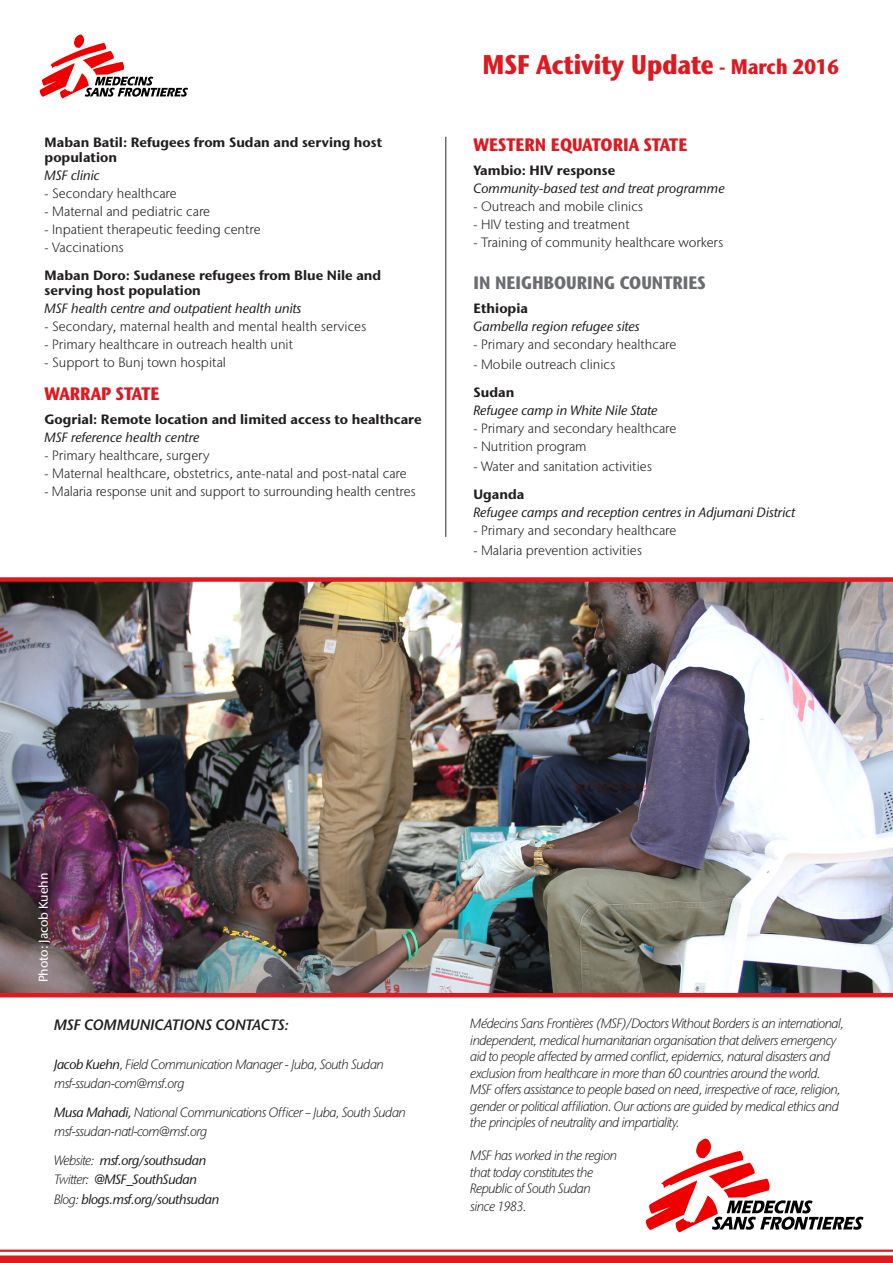
<style>
.page{position:relative;width:893px;height:1263px;background:#fff}
.page>*{position:absolute;margin:0;border:0;box-sizing:border-box;transform-origin:0 0}
.t1{font:800 condensed 27px "Stone Sans IIITC Std";color:#de1920}
.t2{font:800 condensed 18px "Stone Sans IIITC Std";color:#de1920}
.t3{font:800 condensed 18px "Stone Sans IIITC Std";color:#6c6d71}
.t4{font:italic 600 15px "Stone Sans IIITC Std";color:#231f20}
.t5{font:italic 300 13.5px/16.5px "Stone Sans IIITC Std";letter-spacing:-.03em;color:#231f20}
.t6{font:300 13.5px "Stone Sans IIITC Std";color:#231f20}
.t7{font:italic 500 13.5px "Stone Sans IIITC Std";color:#231f20}
.t8{font:700 13.5px/15px "Stone Sans IIITC Std";color:#231f20}
.t9{font:italic 500 13.5px "Stone Sans IIITC Std";letter-spacing:-.03em;color:#231f20}
.t10{font:500 12.75px "Stone Sans IIITC Std";letter-spacing:-.01em;color:#fff}
.s1{font-size:21px}
.s2{font-weight:500}
.s3{font-weight:300}
</style>
<div class="page">
<img style="left:0;top:582px;width:893px;height:411px">
<hr style="left:0;top:993px;width:893px;height:4px;background:#de1920">
<svg style="left:646px;top:1138px;width:217px;height:94px"></svg>
<div style="left:0;top:1255px;width:893px;height:8px;background:#de1920"></div>
<hr style="left:0;top:1249px;width:893px;height:3px;background:#de1920">
<hr style="left:445px;top:137px;width:1px;height:400px;background:#6c6d71">
<svg style="left:40px;top:34px;width:148px;height:64px"></svg>
<div style="left:0;top:577px;width:893px;height:5px;background:#de1920"></div>
<p class="t8" style="left:45px;top:134px;width:339px">Maban Batil: Refugees from Sudan and serving host population</p>
<p class="t7" style="left:45px;top:166px;width:56px">MSF clinic</p>
<p class="t6" style="left:45px;top:185px;width:134px">- Secondary healthcare</p>
<p class="t6" style="left:45px;top:203px;width:167px">- Maternal and pediatric care</p>
<p class="t6" style="left:45px;top:221px;width:218px">- Inpatient therapeutic feeding centre</p>
<p class="t6" style="left:45px;top:239px;width:81px">- Vaccinations</p>
<p class="t8" style="left:45px;top:268px;width:338px">Maban Doro: Sudanese refugees from Blue Nile and serving host population</p>
<p class="t7" style="left:45px;top:300px;width:258px">MSF health centre and outpatient health units</p>
<p class="t6" style="left:45px;top:318px;width:323px">- Secondary, maternal health and mental health services</p>
<p class="t6" style="left:45px;top:336px;width:250px">- Primary healthcare in outreach health unit</p>
<p class="t6" style="left:45px;top:354px;width:183px">- Support to Bunj town hospital</p>
<p class="t2" style="left:45px;top:382px;width:116px">WARRAP STATE</p>
<p class="t8" style="left:45px;top:412px;width:379px">Gogrial: Remote location and limited access to healthcare</p>
<p class="t7" style="left:45px;top:429px;width:156px">MSF reference health centre</p>
<p class="t6" style="left:45px;top:447px;width:167px">- Primary healthcare, surgery</p>
<p class="t6" style="left:45px;top:465px;width:364px">- Maternal healthcare, obstetrics, ante-natal and post-natal care</p>
<p class="t6" style="left:45px;top:483px;width:373px">- Malaria response unit and support to surrounding health centres</p>
<p class="t1" style="left:483px;top:47px;width:358px">MSF Activity Update <span class="s1">- March 2016</span></p>
<p class="t2" style="left:473px;top:133px;width:215px">WESTERN EQUATORIA STATE</p>
<p class="t8" style="left:473px;top:163px;width:143px">Yambio: HIV response</p>
<p class="t7" style="left:473px;top:180px;width:253px">Community-based test and treat programme</p>
<p class="t6" style="left:473px;top:198px;width:171px">- Outreach and mobile clinics</p>
<p class="t6" style="left:473px;top:216px;width:158px">- HIV testing and treatment</p>
<p class="t6" style="left:473px;top:234px;width:251px">- Training of community healthcare workers</p>
<p class="t3" style="left:473px;top:271px;width:234px">IN NEIGHBOURING COUNTRIES</p>
<p class="t8" style="left:473px;top:301px;width:56px">Ethiopia</p>
<p class="t7" style="left:473px;top:318px;width:168px">Gambella region refugee sites</p>
<p class="t6" style="left:473px;top:336px;width:205px">- Primary and secondary healthcare</p>
<p class="t6" style="left:473px;top:356px;width:143px">- Mobile outreach clinics</p>
<p class="t8" style="left:473px;top:385px;width:42px">Sudan</p>
<p class="t7" style="left:473px;top:402px;width:186px">Refugee camp in White Nile State</p>
<p class="t6" style="left:473px;top:420px;width:205px">- Primary and secondary healthcare</p>
<p class="t6" style="left:473px;top:438px;width:115px">- Nutrition program</p>
<p class="t6" style="left:473px;top:458px;width:180px">- Water and sanitation activities</p>
<p class="t8" style="left:473px;top:487px;width:53px">Uganda</p>
<p class="t7" style="left:473px;top:504px;width:323px">Refugee camps and reception centres in Adjumani District</p>
<p class="t6" style="left:473px;top:522px;width:205px">- Primary and secondary healthcare</p>
<p class="t6" style="left:473px;top:542px;width:170px">- Malaria prevention activities</p>
<p class="t10" style="left:36px;top:982px;width:111px;rotate:-90deg">Photo: Jacob Kuehn</p>
<p class="t4" style="left:54px;top:1015px;width:237px">MSF COMMUNICATIONS CONTACTS:</p>
<p class="t5" style="left:54px;top:1056px;width:331px"><span class="s2">Jacob Kuehn</span>, Field Communication Manager - Juba, South Sudan</p>
<p class="t5" style="left:54px;top:1075px;width:132px">msf-ssudan-com@msf.org</p>
<p class="t5" style="left:54px;top:1104px;width:353px"><span class="s2">Musa Mahadi,</span> National Communications Officer – Juba, South Sudan</p>
<p class="t5" style="left:54px;top:1123px;width:155px">msf-ssudan-natl-com@msf.org</p>
<p class="t9" style="left:54px;top:1152px;width:154px"><span class="s3">Website:</span> msf.org/southsudan</p>
<p class="t9" style="left:54px;top:1171px;width:144px"><span class="s3">Twitter:</span> @MSF_SouthSudan</p>
<p class="t9" style="left:54px;top:1191px;width:167px"><span class="s3">Blog:</span> blogs.msf.org/southsudan</p>
<p class="t5" style="left:470px;top:1015px;width:375px">Médecins Sans Frontières (MSF)/Doctors Without Borders is an international, independent, medical humanitarian organisation that delivers emergency aid to people affected by armed conflict, epidemics, natural disasters and exclusion from healthcare in more than 60 countries around the world.<br>MSF offers assistance to people based on need, irrespective of race, religion, gender or political affiliation. Our actions are guided by medical ethics and the principles of neutrality and impartiality.</p>
<p class="t5" style="left:470px;top:1147px;width:148px">MSF has worked in the region</p>
<p class="t5" style="left:470px;top:1164px;width:124px">that today constitutes the</p>
<p class="t5" style="left:470px;top:1180px;width:122px">Republic of South Sudan</p>
<p class="t5" style="left:470px;top:1198px;width:58px">since 1983.</p>
</div>
